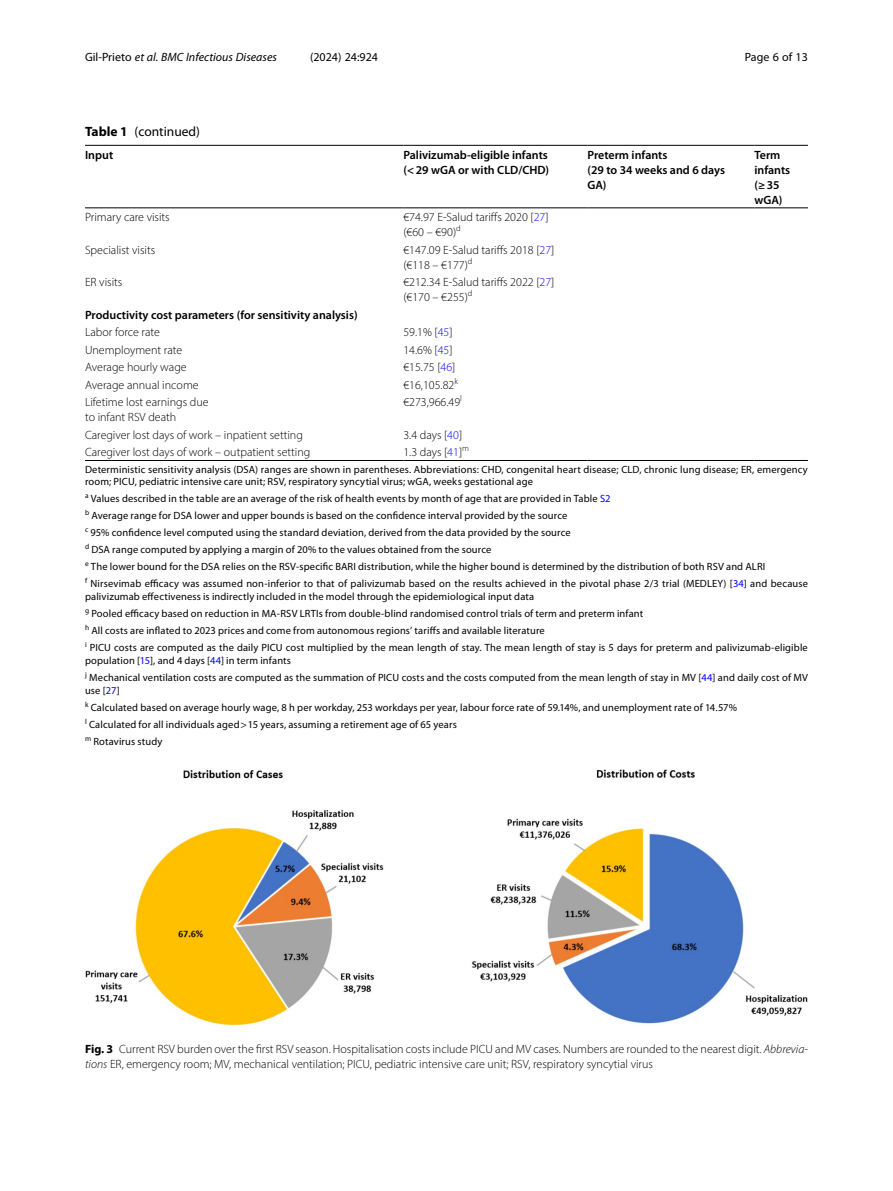
<style>
.page{position:relative;width:893px;height:1191px;background:#fff}
.page>*{position:absolute;margin:0;border:0;box-sizing:border-box;transform-origin:0 0}
.Table_Continued{font:13.5px "Myriad Pro";color:#000}
.Table_Body{font:300 12px "Myriad Pro";color:#000}
.Figure_Caption{font:300 12px/15px "Myriad Pro";color:#000}
.Table_Head{font:600 12px/15px "Myriad Pro";color:#000}
.Table_Body-2{font:600 12px "Myriad Pro";color:#000}
.t1{font:italic 12px "Myriad Pro";color:#000}
.t2{font:12px "Myriad Pro";color:#000}
.Table_Footnote{font:10.5px/12.8px "Myriad Pro";letter-spacing:.01em;color:#000}
.s1{font-style:normal}
.s2{font-weight:700}
.s3{color:#00f}
.s4{font-style:italic}
</style>
<div class="page">
<img style="left:85px;top:769px;width:723px;height:256px">
<hr style="left:85px;top:208px;width:318px;height:1px;background:#000">
<hr style="left:403px;top:145px;width:184px;height:1px;background:#000">
<hr style="left:403px;top:208px;width:184px;height:1px;background:#000">
<hr style="left:587px;top:145px;width:167px;height:1px;background:#000">
<hr style="left:587px;top:208px;width:167px;height:1px;background:#000">
<hr style="left:754px;top:145px;width:54px;height:1px;background:#000">
<hr style="left:754px;top:208px;width:54px;height:1px;background:#000">
<hr style="left:403px;top:460px;width:184px;height:1px;background:#000">
<hr style="left:587px;top:460px;width:167px;height:1px;background:#000">
<hr style="left:754px;top:460px;width:54px;height:1px;background:#000">
<hr style="left:85px;top:460px;width:318px;height:1px;background:#000">
<hr style="left:85px;top:145px;width:318px;height:1px;background:#000">
<p class="t1" style="left:85px;top:50px;width:193px"><span class="s1">Gil-Prieto</span> et al. BMC Infectious Diseases</p>
<p class="t2" style="left:310px;top:50px;width:70px">(2024) 24:924</p>
<p class="t2" style="left:745px;top:50px;width:65px">Page 6 of 13</p>
<p class="Table_Continued" style="left:85px;top:123px;width:116px"><span class="s2">Table 1</span> (continued)</p>
<p class="Table_Head" style="left:85px;top:147px;width:30px">Input</p>
<p class="Table_Head" style="left:403px;top:147px;width:146px">Palivizumab-eligible infants</p>
<p class="Table_Head" style="left:403px;top:162px;width:147px">(&lt;29 wGA or with CLD/CHD)</p>
<p class="Table_Body" style="left:85px;top:210px;width:86px">Primary care visits</p>
<p class="Table_Body" style="left:403px;top:210px;width:147px">€74.97 E-Salud tariffs 2020 [<span class="s3">27</span>]</p>
<p class="Table_Body" style="left:403px;top:225px;width:59px">(€60 – €90)<sup>d</sup></p>
<p class="Table_Body" style="left:85px;top:242px;width:72px">Specialist visits</p>
<p class="Table_Body" style="left:403px;top:242px;width:152px">€147.09 E-Salud tariffs 2018 [<span class="s3">27</span>]</p>
<p class="Table_Body" style="left:403px;top:257px;width:71px">(€118 – €177)<sup>d</sup></p>
<p class="Table_Body" style="left:85px;top:275px;width:39px">ER visits</p>
<p class="Table_Body" style="left:403px;top:275px;width:152px">€212.34 E-Salud tariffs 2022 [<span class="s3">27</span>]</p>
<p class="Table_Body" style="left:403px;top:290px;width:71px">(€170 – €255)<sup>d</sup></p>
<p class="Table_Body-2" style="left:85px;top:307px;width:274px">Productivity cost parameters (for sensitivity analysis)</p>
<p class="Table_Body" style="left:85px;top:325px;width:76px">Labor force rate</p>
<p class="Table_Body" style="left:403px;top:325px;width:51px">59.1% [<span class="s3">45</span>]</p>
<p class="Table_Body" style="left:85px;top:342px;width:99px">Unemployment rate</p>
<p class="Table_Body" style="left:403px;top:342px;width:51px">14.6% [<span class="s3">45</span>]</p>
<p class="Table_Body" style="left:85px;top:360px;width:103px">Average hourly wage</p>
<p class="Table_Body" style="left:403px;top:360px;width:54px">€15.75 [<span class="s3">46</span>]</p>
<p class="Table_Body" style="left:85px;top:377px;width:115px">Average annual income</p>
<p class="Table_Body" style="left:403px;top:377px;width:56px">€16,105.82<sup>k</sup></p>
<p class="Table_Body" style="left:85px;top:395px;width:125px">Lifetime lost earnings due</p>
<p class="Table_Body" style="left:85px;top:410px;width:93px">to infant RSV death</p>
<p class="Table_Body" style="left:403px;top:395px;width:60px">€273,966.49<sup>l</sup></p>
<p class="Table_Head" style="left:587px;top:147px;width:82px">Preterm infants</p>
<p class="Table_Head" style="left:587px;top:162px;width:139px">(29 to 34 weeks and 6 days<br>GA)</p>
<p class="Table_Head" style="left:754px;top:147px;width:37px">Term infants</p>
<p class="Table_Head" style="left:754px;top:177px;width:30px">(≥35 wGA)</p>
<p class="Table_Body" style="left:85px;top:427px;width:219px">Caregiver lost days of work – inpatient setting</p>
<p class="Table_Body" style="left:403px;top:427px;width:60px">3.4 days [<span class="s3">40</span>]</p>
<p class="Table_Body" style="left:85px;top:445px;width:227px">Caregiver lost days of work – outpatient setting</p>
<p class="Table_Body" style="left:403px;top:445px;width:67px">1.3 days [<span class="s3">41</span>]<sup>m</sup></p>
<p class="Table_Footnote" style="left:85px;top:462px;width:724px">Deterministic sensitivity analysis (DSA) ranges are shown in parentheses. Abbreviations: CHD, congenital heart disease; CLD, chronic lung disease; ER, emergency room; PICU, pediatric intensive care unit; RSV, respiratory syncytial virus; wGA, weeks gestational age</p>
<p class="Table_Footnote" style="left:85px;top:492px;width:527px"><sup>a</sup> Values described in the table are an average of the risk of health events by month of age that are provided in Table <span class="s3">S2</span></p>
<p class="Table_Footnote" style="left:85px;top:509px;width:484px"><sup>b</sup> Average range for DSA lower and upper bounds is based on the confidence interval provided by the source</p>
<p class="Table_Footnote" style="left:85px;top:526px;width:487px"><sup>c</sup> 95% confidence level computed using the standard deviation, derived from the data provided by the source</p>
<p class="Table_Footnote" style="left:85px;top:543px;width:408px"><sup>d</sup> DSA range computed by applying a margin of 20% to the values obtained from the source</p>
<p class="Table_Footnote" style="left:85px;top:560px;width:682px"><sup>e</sup> The lower bound for the DSA relies on the RSV-specific BARI distribution, while the higher bound is determined by the distribution of both RSV and ALRI</p>
<p class="Table_Footnote" style="left:85px;top:577px;width:724px"><sup>f</sup> Nirsevimab efficacy was assumed non-inferior to that of palivizumab based on the results achieved in the pivotal phase 2/3 trial (MEDLEY) [<span class="s3">34</span>] and because palivizumab effectiveness is indirectly included in the model through the epidemiological input data</p>
<p class="Table_Footnote" style="left:85px;top:607px;width:560px"><sup>g</sup> Pooled efficacy based on reduction in MA-RSV LRTIs from double-blind randomised control trials of term and preterm infant</p>
<p class="Table_Footnote" style="left:85px;top:624px;width:461px"><sup>h</sup> All costs are inflated to 2023 prices and come from autonomous regions’ tariffs and available literature</p>
<p class="Table_Footnote" style="left:85px;top:641px;width:724px"><sup>i</sup> PICU costs are computed as the daily PICU cost multiplied by the mean length of stay. The mean length of stay is 5 days for preterm and palivizumab-eligible population [<span class="s3">15</span>], and 4 days [<span class="s3">44</span>] in term infants</p>
<p class="Table_Footnote" style="left:85px;top:671px;width:724px"><sup>j</sup> Mechanical ventilation costs are computed as the summation of PICU costs and the costs computed from the mean length of stay in MV [<span class="s3">44</span>] and daily cost of MV use [<span class="s3">27</span>]</p>
<p class="Table_Footnote" style="left:85px;top:700px;width:653px"><sup>k</sup> Calculated based on average hourly wage, 8 h per workday, 253 workdays per year, labour force rate of 59.14%, and unemployment rate of 14.57%</p>
<p class="Table_Footnote" style="left:85px;top:717px;width:373px"><sup>l</sup> Calculated for all individuals aged 15 years, assuming a retirement age of 65 years</p>
<p class="Table_Footnote" style="left:85px;top:734px;width:79px"><sup>m</sup> Rotavirus study</p>
<p class="Figure_Caption" style="left:85px;top:1041px;width:724px"><span class="s2">Fig. 3</span> Current RSV burden over the first RSV season. Hospitalisation costs include PICU and MV cases. Numbers are rounded to the nearest digit. <span class="s4">Abbrevia&shy;tions</span> ER, emergency room; MV, mechanical ventilation; PICU, pediatric intensive care unit; RSV, respiratory syncytial virus</p>
</div>
